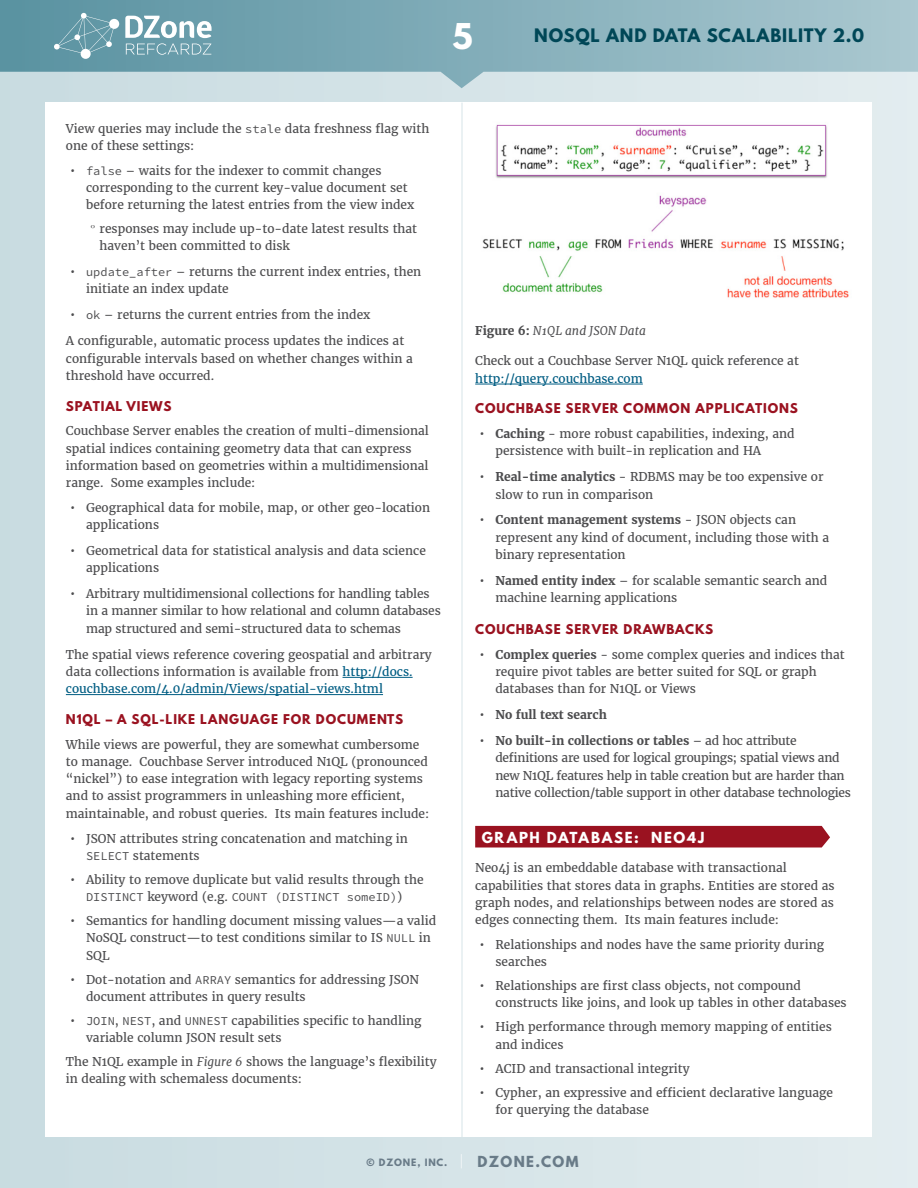
<style>
.page{position:relative;width:918px;height:1188px;background:#fff}
.page>*{position:absolute;margin:0;border:0;box-sizing:border-box;transform-origin:0 0}
.t1{font:700 31.5px "League Spartan";color:#fff}
.t2{font:700 16.5px "League Spartan";letter-spacing:.055em;color:#004757}
.t3{font:700 13.5px "League Spartan";letter-spacing:.135em;color:#fff}
.t4{font:700 13.5px "League Spartan";letter-spacing:.1em;color:#697b88}
.t5{font:12px/17.2px "Merriweather";color:#4d4d4f}
.t6{font:12px/17.2px "Merriweather";letter-spacing:-.02em;color:#4d4d4f}
.t7{font:700 12px "League Spartan";letter-spacing:.075em;color:#9a1220}
.t8{font:12px "Source Code Pro";color:#4d4d4f}
.t9{font:12px "Merriweather";color:#005d83}
.t10{font:italic 12px "Merriweather";color:#4d4d4f}
.t11{font:700 12px "Merriweather";color:#4d4d4f}
.t12{font:700 9px "League Spartan";letter-spacing:.1em;color:#697b88}
.s1{font-family:"Source Code Pro"}
.s2{font-size:12.75px}
.s3{font-family:"Garamond";font-size:12.75px}
.s4{color:#005d83}
.s5{font-family:"Merriweather"}
.s6{font-style:italic}
.s7{font-weight:700;font-style:normal}
.s8{font-weight:700}
.s9{font-weight:400;font-size:12.75px}
.s10{font-family:"Proxima Nova";font-weight:400;font-size:20.25px;color:#fff}
</style>
<div class="page">
<div style="left:0;top:0;width:918px;height:1188px;background:linear-gradient(to right,#c9dce1,#e4edf0)"></div>
<div style="left:46px;top:103px;width:826px;height:1034px;background:#fff"></div>
<svg style="left:0;top:0;width:918px;height:88px;background:#93b8c2"></svg>
<svg style="left:125px;top:16px;width:87px;height:39px"></svg>
<div style="left:81px;top:49px;width:10px;height:10px;background:#fff;border-radius:50%"></div>
<div style="left:109px;top:19px;width:10px;height:10px;background:#fff;border-radius:50%"></div>
<svg style="left:54px;top:13px;width:60px;height:40px;background:#73a3af"></svg>
<hr style="left:461px;top:103px;width:2px;height:1034px;background:#e4edf0">
<hr style="left:343px;top:677px;width:70px;height:1px;background:#005d83">
<hr style="left:66px;top:694px;width:317px;height:1px;background:#005d83">
<hr style="left:475px;top:384px;width:168px;height:1px;background:#005d83">
<img style="left:482px;top:124px;width:367px;height:174px">
<div style="left:475px;top:826px;width:355px;height:22px;background:#9a1220"></div>
<h1 class="t1" style="left:453px;top:12px;width:22px">5</h1>
<h2 class="t2" style="left:534px;top:22px;width:247px">NOSQL AND DATA SCALABILITY</h2>
<h2 class="t2" style="left:833px;top:22px;width:33px">2.0</h2>
<p class="t5" style="left:66px;top:120px;width:365px">View queries may include the <span class="s1">stale</span> data freshness flag with one of these settings:</p>
<p class="t5" style="left:86px;top:162px;width:330px;text-indent:-16px"><span class="s2">•</span> <span class="s1">false</span> – waits for the indexer to commit changes corresponding to the current key-value document set before returning the latest entries from the view index</p>
<p class="t5" style="left:100px;top:220px;width:319px;text-indent:-9px"><span class="s3">º</span> responses may include up-to-date latest results that haven’t been committed to disk</p>
<p class="t5" style="left:86px;top:263px;width:337px;text-indent:-16px"><span class="s2">•</span> <span class="s1">update_after</span> – returns the current index entries, then initiate an index update</p>
<p class="t5" style="left:66px;top:302px;width:340px;line-height:26px;text-indent:4px"><span class="s2">•</span> <span class="s1">ok</span> – returns the current entries from the index<br>A configurable, automatic process updates the indices at</p>
<p class="t5" style="left:66px;top:350px;width:348px">configurable intervals based on whether changes within a threshold have occurred.</p>
<p class="t7" style="left:66px;top:396px;width:96px">SPATIAL VIEWS</p>
<p class="t5" style="left:66px;top:422px;width:365px">Couchbase Server enables the creation of multi-dimensional spatial indices containing geometry data that can express information based on geometries within a multidimensional range. Some examples include:</p>
<p class="t5" style="left:86px;top:499px;width:346px;text-indent:-16px"><span class="s2">•</span> Geographical data for mobile, map, or other geo-location applications</p>
<p class="t5" style="left:86px;top:542px;width:341px;text-indent:-16px"><span class="s2">•</span> Geometrical data for statistical analysis and data science applications</p>
<p class="t5" style="left:86px;top:585px;width:356px;text-indent:-16px"><span class="s2">•</span> Arbitrary multidimensional collections for handling tables in a manner similar to how relational and column databases map structured and semi-structured data to schemas</p>
<p class="t5" style="left:66px;top:646px;width:367px">The spatial views reference covering geospatial and arbitrary data collections information is available from <span class="s4">http://docs. couchbase.com/4.0/admin/Views/spatial-views.html</span></p>
<p class="t7" style="left:66px;top:710px;width:331px">N1QL – A SQL-LI KE LANGUAGE FOR DOCUMENTS</p>
<p class="t5" style="left:66px;top:736px;width:365px">While views are powerful, they are somewhat cumbersome to manage. Couchbase Server introduced N1QL (pronounced “nickel”) to ease integration with legacy reporting systems and to assist programmers in unleashing more efficient, maintainable, and robust queries. Its main features include:</p>
<p class="t5" style="left:86px;top:830px;width:323px;text-indent:-16px"><span class="s2">•</span> JSON attributes string concatenation and matching in<br><span class="s1">SELECT</span> statements</p>
<p class="t5" style="left:70px;top:871px;width:355px"><span class="s2">•</span> Ability to remove duplicate but valid results through the</p>
<p class="t8" style="left:86px;top:889px;width:318px">DISTINCT <span class="s5">keyword (e.g.</span> COUNT (DISTINCT someID)<span class="s5">)</span></p>
<p class="t5" style="left:86px;top:912px;width:352px;text-indent:-16px"><span class="s2">•</span> Semantics for handling document missing values—a valid<br>NoSQL construct—to test conditions similar to IS <span class="s1">NULL</span> in<br>SQL</p>
<p class="t5" style="left:86px;top:971px;width:334px;text-indent:-16px"><span class="s2">•</span> Dot-notation and <span class="s1">ARRAY</span> semantics for addressing JSON document attributes in query results</p>
<p class="t5" style="left:86px;top:1012px;width:337px;text-indent:-16px"><span class="s2">•</span> <span class="s1">JOIN</span>, <span class="s1">NEST</span>, and <span class="s1">UNNEST</span> capabilities specific to handling variable column JSON result sets</p>
<p class="t5" style="left:66px;top:1053px;width:372px">The N1QL example in <span class="s6">Figure 6</span> shows the language’s flexibility in dealing with schemaless documents:</p>
<p class="t10" style="left:475px;top:323px;width:172px"><span class="s7">Figure 6:</span> N1QL and JSON Data</p>
<p class="t5" style="left:475px;top:352px;width:325px">Check out a Couchbase Server N1QL quick reference at</p>
<p class="t9" style="left:475px;top:371px;width:169px">http://query.couchbase.com</p>
<p class="t7" style="left:475px;top:399px;width:324px">COUCHBASE SERVER COMMON APPLICATI ONS</p>
<p class="t5" style="left:495px;top:425px;width:301px;text-indent:-16px"><span class="s2">•</span> <span class="s8">Caching</span> - more robust capabilities, indexing, and persistence with built-in replication and HA</p>
<p class="t5" style="left:495px;top:468px;width:330px;text-indent:-16px"><span class="s2">•</span> <span class="s8">Real-time analytics</span> - RDBMS may be too expensive or slow to run in comparison</p>
<p class="t5" style="left:495px;top:512px;width:335px;text-indent:-16px"><span class="s2">•</span> <span class="s8">Content management systems</span> - JSON objects can represent any kind of document, including those with a binary representation</p>
<p class="t5" style="left:495px;top:572px;width:333px;text-indent:-16px"><span class="s2">•</span> <span class="s8">Named entity index</span> – for scalable semantic search and machine learning applications</p>
<p class="t7" style="left:475px;top:620px;width:239px">COUCHBASE SERVER DRAWBACKS</p>
<p class="t5" style="left:495px;top:646px;width:351px;text-indent:-16px"><span class="s2">•</span> <span class="s8">Complex queries</span> - some complex queries and indices that require pivot tables are better suited for SQL or graph databases than for N1QL or Views</p>
<p class="t11" style="left:479px;top:707px;width:129px"><span class="s9">•</span> No full text search</p>
<p class="t6" style="left:495px;top:732px;width:357px;text-indent:-16px"><span class="s2">•</span> <span class="s8">No built-in collections or tables</span> – ad hoc attribute definitions are used for logical groupings; spatial views and new N1QL features help in table creation but are harder than native collection/table support in other database technologies</p>
<p class="t3" style="left:482px;top:826px;width:224px">GRAPH DATABASE: NEO4J</p>
<p class="t5" style="left:475px;top:859px;width:361px">Neo4j is an embeddable database with transactional capabilities that stores data in graphs. Entities are stored as graph nodes, and relationships between nodes are stored as edges connecting them. Its main features include:</p>
<p class="t5" style="left:495px;top:936px;width:330px;text-indent:-16px"><span class="s2">•</span> Relationships and nodes have the same priority during searches</p>
<p class="t5" style="left:495px;top:977px;width:353px;text-indent:-16px"><span class="s2">•</span> Relationships are first class objects, not compound constructs like joins, and look up tables in other databases</p>
<p class="t5" style="left:495px;top:1018px;width:338px;text-indent:-16px"><span class="s2">•</span> High performance through memory mapping of entities and indices</p>
<p class="t5" style="left:479px;top:1060px;width:212px"><span class="s2">•</span> ACID and transactional integrity</p>
<p class="t5" style="left:495px;top:1084px;width:339px;text-indent:-16px"><span class="s2">•</span> Cypher, an expressive and efficient declarative language for querying the database</p>
<p class="t12" style="left:366px;top:1155px;width:82px">© DZONE, INC.</p>
<p class="t4" style="left:461px;top:1151px;width:119px"><span class="s10">|</span> DZONE.COM</p>
</div>
